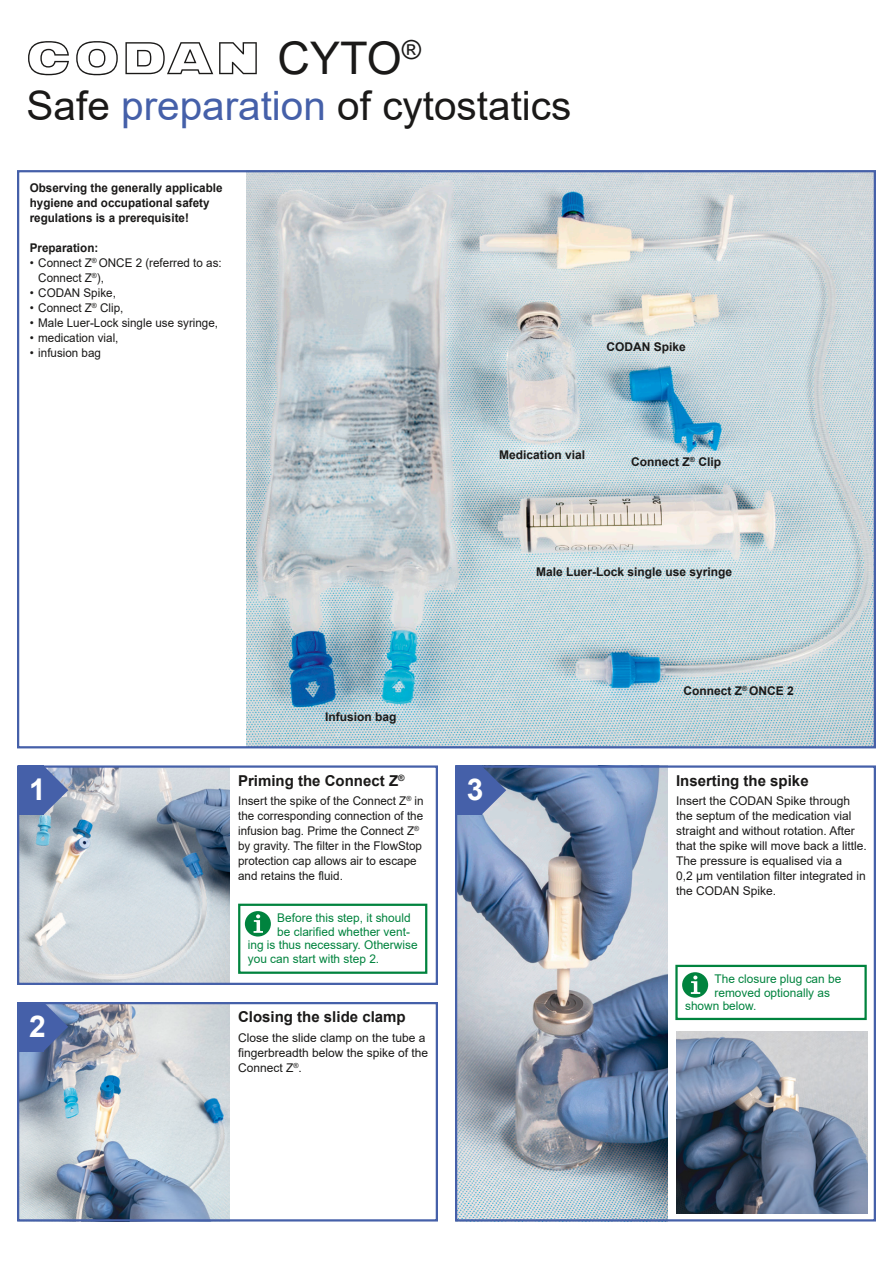
<style>
.page{position:relative;width:893px;height:1263px;background:#fff}
.page>*{position:absolute;margin:0;border:0;box-sizing:border-box;transform-origin:0 0}
.t1{font:45px "Arial";color:#1a1918}
.t2{font:40.5px "Arial";color:#1a1918}
.t3{font:700 30px "Arial";color:#fff}
.t4{font:700 15px "Arial";color:#1a1918}
.t5{font:12px/15px "Arial";color:#1a1918}
.t6{font:700 12px/15px "Arial";color:#1a1918}
.t7{font:12px "Arial";color:#00833e}
.s1{color:#4560a9}
</style>
<div class="page">
<img style="left:247px;top:173px;width:626px;height:572px">
<img style="left:20px;top:768px;width:210px;height:214px">
<img style="left:20px;top:1005px;width:210px;height:213px">
<img style="left:458px;top:768px;width:210px;height:450px">
<img style="left:676px;top:1031px;width:191px;height:182px">
<svg style="left:458px;top:768px;width:48px;height:47px;background:#556da9"></svg>
<svg style="left:20px;top:768px;width:48px;height:47px;background:#5e75b0"></svg>
<svg style="left:20px;top:1005px;width:48px;height:46px;background:#516aaa"></svg>
<div style="left:455px;top:765px;width:421px;height:456px;border:2px solid #4560a9"></div>
<div style="left:17px;top:765px;width:421px;height:220px;border:2px solid #4560a9"></div>
<div style="left:17px;top:1002px;width:421px;height:219px;border:2px solid #4560a9"></div>
<svg style="left:28px;top:41px;width:41px;height:34px"></svg>
<svg style="left:76px;top:41px;width:42px;height:34px"></svg>
<svg style="left:125px;top:42px;width:88px;height:32px"></svg>
<svg style="left:219px;top:42px;width:38px;height:32px"></svg>
<div style="left:675px;top:965px;width:192px;height:55px;border:2px solid #00833e"></div>
<div style="left:682px;top:972px;width:26px;height:26px;background:#00833e;border-radius:50%"></div>
<svg style="left:691px;top:975px;width:9px;height:19px"></svg>
<div style="left:238px;top:904px;width:189px;height:70px;border:2px solid #00833e"></div>
<div style="left:245px;top:911px;width:26px;height:25px;background:#00833e;border-radius:50%"></div>
<svg style="left:254px;top:914px;width:9px;height:19px"></svg>
<h1 class="t1" style="left:278px;top:28px;width:145px">CYTO<sup>®</sup></h1>
<h2 class="t2" style="left:27px;top:78px;width:546px">Safe <span class="s1">preparation</span> of cytostatics</h2>
<p class="t6" style="left:30px;top:180px;width:194px">Observing the generally applicable hygiene and occupational safety regulations is a prerequisite!</p>
<p class="t6" style="left:30px;top:240px;width:70px">Preparation:</p>
<p class="t5" style="left:38px;top:255px;width:185px;text-indent:-9px">• Connect Z<sup>®</sup> ONCE 2 (referred to as:<br>Connect Z<sup>®</sup>),</p>
<p class="t5" style="left:30px;top:285px;width:88px">• CODAN Spike,</p>
<p class="t5" style="left:30px;top:300px;width:95px">• Connect Z<sup>®</sup> Clip,</p>
<p class="t5" style="left:30px;top:315px;width:190px">• Male Luer-Lock single use syringe,</p>
<p class="t5" style="left:30px;top:330px;width:90px">• medication vial,</p>
<p class="t5" style="left:30px;top:345px;width:73px">• infusion bag</p>
<p class="t6" style="left:606px;top:339px;width:81px">CODAN Spike</p>
<p class="t6" style="left:499px;top:448px;width:88px">Medication vial</p>
<p class="t6" style="left:631px;top:454px;width:91px">Connect Z<sup>®</sup> Clip</p>
<p class="t6" style="left:536px;top:565px;width:198px">Male Luer-Lock single use syringe</p>
<p class="t6" style="left:325px;top:709px;width:73px">Infusion bag</p>
<p class="t4" style="left:238px;top:770px;width:168px">Priming the Connect Z<sup>®</sup></p>
<p class="t5" style="left:238px;top:793px;width:187px">Insert the spike of the Connect Z<sup>®</sup> in the corresponding connection of the infusion bag. Prime the Connect Z<sup>® </sup>by gravity. The filter in the FlowStop protection cap allows air to escape and retains the fluid.</p>
<h3 class="t3" style="left:29px;top:768px;width:18px">1</h3>
<h3 class="t3" style="left:467px;top:768px;width:18px">3</h3>
<h3 class="t3" style="left:29px;top:1005px;width:18px">2</h3>
<p class="t7" style="left:277px;top:909px;width:135px">Before this step, it should</p>
<p class="t7" style="left:277px;top:923px;width:134px">be clarified whether vent-</p>
<p class="t7" style="left:248px;top:936px;width:171px">ing is thus necessary. Otherwise</p>
<p class="t7" style="left:248px;top:950px;width:133px">you can start with step 2.</p>
<p class="t4" style="left:238px;top:1007px;width:169px">Closing the slide clamp</p>
<p class="t5" style="left:238px;top:1030px;width:192px">Close the slide clamp on the tube a fingerbreadth below the spike of the<br>Connect Z<sup>®</sup>.</p>
<p class="t6" style="left:683px;top:684px;width:112px">Connect Z<sup>®</sup> ONCE 2</p>
<p class="t4" style="left:676px;top:770px;width:134px">Inserting the spike</p>
<p class="t5" style="left:676px;top:793px;width:192px">Insert the CODAN Spike through the septum of the medication vial straight and without rotation. After that the spike will move back a little.<br>The pressure is equalised via a<br>0,2 µm ventilation filter integrated in the CODAN Spike.</p>
<p class="t7" style="left:714px;top:971px;width:128px">The closure plug can be</p>
<p class="t7" style="left:714px;top:984px;width:117px">removed optionally as</p>
<p class="t7" style="left:685px;top:998px;width:73px">shown below.</p>
</div>
